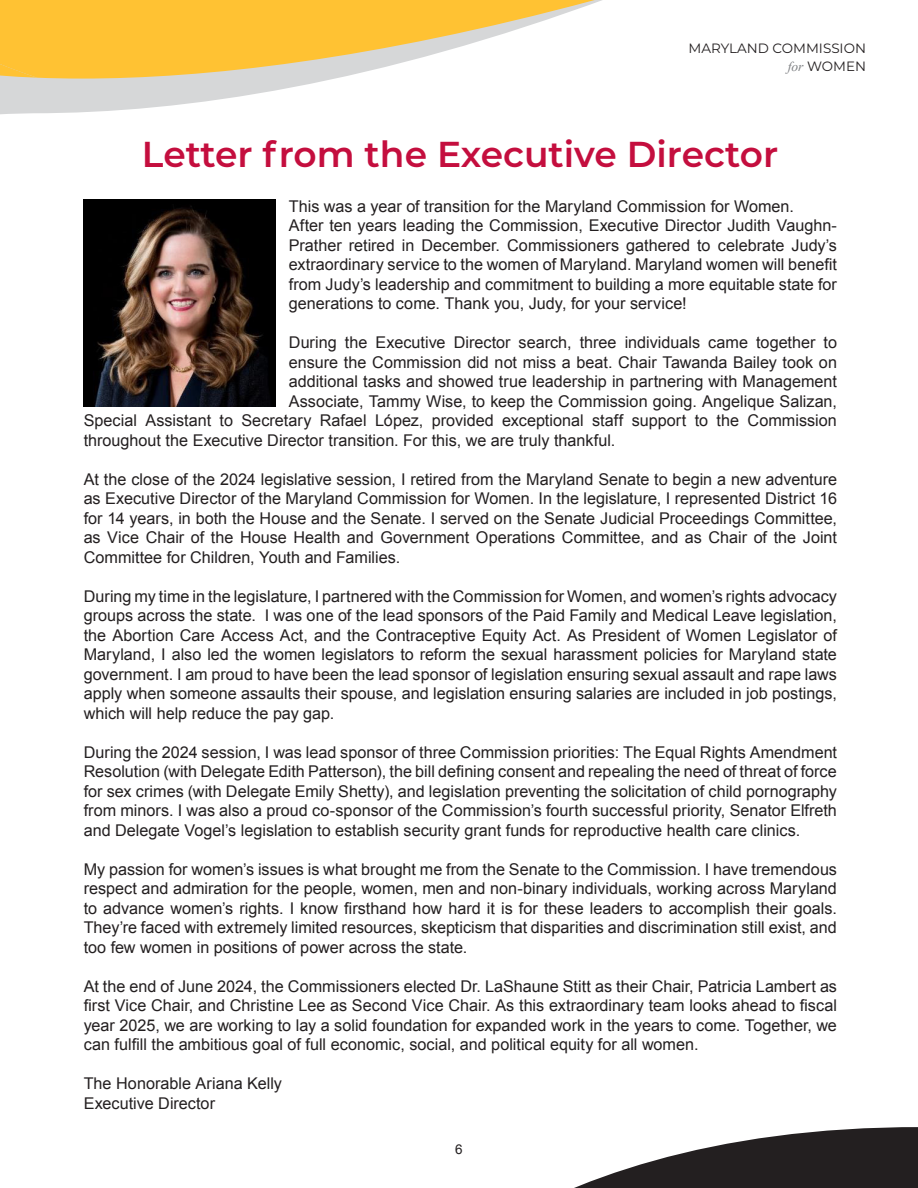
<style>
.page{position:relative;width:918px;height:1188px;background:#fff}
.page>*{position:absolute;margin:0;border:0;box-sizing:border-box;transform-origin:0 0}
.t1{font:600 36px "Montserrat";color:#c40e3e}
.t2{font:16.2px/19.5px "Arial";color:#231f20;text-align:justify}
.t3{font:13.5px/18px "Montserrat";color:#231f20;text-align:right}
.t4{font:13.5px "Arial";color:#231f20}
.s1{font-family:"Times New Roman";font-style:italic;color:#808285}
</style>
<div class="page">
<svg style="left:574px;top:1127px;width:344px;height:61px"></svg>
<svg style="left:0;top:0;width:602px;height:114px"></svg>
<svg style="left:0;top:0;width:595px;height:79px;fill:#ffc233"></svg>
<img style="left:83px;top:200px;width:192px;height:206px">
<p class="t3" style="left:688px;top:38px;width:179px">MARYLAND COMMISSION <span class="s1">for</span> WOMEN</p>
<p class="t1" style="left:142px;top:129px;width:638px">Letter from the Executive Director</p>
<p class="t2" style="left:289px;top:196px;width:507px">This was a year of transition for the Maryland Commission for Women.</p>
<p class="t2" style="left:289px;top:216px;width:550px">After ten years leading the Commission, Executive Director Judith Vaughn-Prather retired in December. Commissioners gathered to celebrate Judy’s extraordinary service to the women of Maryland. Maryland women will benefit from Judy’s leadership and commitment to building a more equitable state for generations to come. Thank you, Judy, for your service!</p>
<p class="t2" style="left:289px;top:333px;width:550px">During the Executive Director search, three individuals came together to</p>
<p class="t2" style="left:289px;top:352px;width:550px">ensure the Commission did not miss a beat. Chair Tawanda Bailey took on</p>
<p class="t2" style="left:289px;top:372px;width:550px">additional tasks and showed true leadership in partnering with Management</p>
<p class="t2" style="left:289px;top:391px;width:550px">Associate, Tammy Wise, to keep the Commission going. Angelique Salizan,</p>
<p class="t2" style="left:84px;top:411px;width:755px">Special Assistant to Secretary Rafael López, provided exceptional staff support to the Commission</p>
<p class="t2" style="left:84px;top:430px;width:533px">throughout the Executive Director transition. For this, we are truly thankful.</p>
<p class="t2" style="left:84px;top:469px;width:755px">At the close of the 2024 legislative session, I retired from the Maryland Senate to begin a new adventure as Executive Director of the Maryland Commission for Women. In the legislature, I represented District 16 for 14 years, in both the House and the Senate. I served on the Senate Judicial Proceedings Committee, as Vice Chair of the House Health and Government Operations Committee, and as Chair of the Joint Committee for Children, Youth and Families.</p>
<p class="t2" style="left:84px;top:586px;width:755px">During my time in the legislature, I partnered with the Commission for Women, and women’s rights advocacy groups across the state. I was one of the lead sponsors of the Paid Family and Medical Leave legislation, the Abortion Care Access Act, and the Contraceptive Equity Act. As President of Women Legislator of Maryland, I also led the women legislators to reform the sexual harassment policies for Maryland state government. I am proud to have been the lead sponsor of legislation ensuring sexual assault and rape laws apply when someone assaults their spouse, and legislation ensuring salaries are included in job postings, which will help reduce the pay gap.</p>
<p class="t2" style="left:84px;top:742px;width:755px">During the 2024 session, I was lead sponsor of three Commission priorities: The Equal Rights Amendment Resolution (with Delegate Edith Patterson), the bill defining consent and repealing the need of threat of force for sex crimes (with Delegate Emily Shetty), and legislation preventing the solicitation of child pornography from minors. I was also a proud co-sponsor of the Commission’s fourth successful priority, Senator Elfreth and Delegate Vogel’s legislation to establish security grant funds for reproductive health care clinics.</p>
<p class="t2" style="left:84px;top:859px;width:755px">My passion for women’s issues is what brought me from the Senate to the Commission. I have tremendous respect and admiration for the people, women, men and non-binary individuals, working across Maryland to advance women’s rights. I know firsthand how hard it is for these leaders to accomplish their goals.<br>They’re faced with extremely limited resources, skepticism that disparities and discrimination still exist, and too few women in positions of power across the state.</p>
<p class="t2" style="left:84px;top:976px;width:755px">At the end of June 2024, the Commissioners elected Dr. LaShaune Stitt as their Chair, Patricia Lambert as first Vice Chair, and Christine Lee as Second Vice Chair. As this extraordinary team looks ahead to fiscal year 2025, we are working to lay a solid foundation for expanded work in the years to come. Together, we can fulfill the ambitious goal of full economic, social, and political equity for all women.</p>
<p class="t2" style="left:84px;top:1074px;width:200px">The Honorable Ariana Kelly</p>
<p class="t2" style="left:84px;top:1093px;width:133px">Executive Director</p>
<p class="t4" style="left:455px;top:1140px;width:9px">6</p>
</div>
